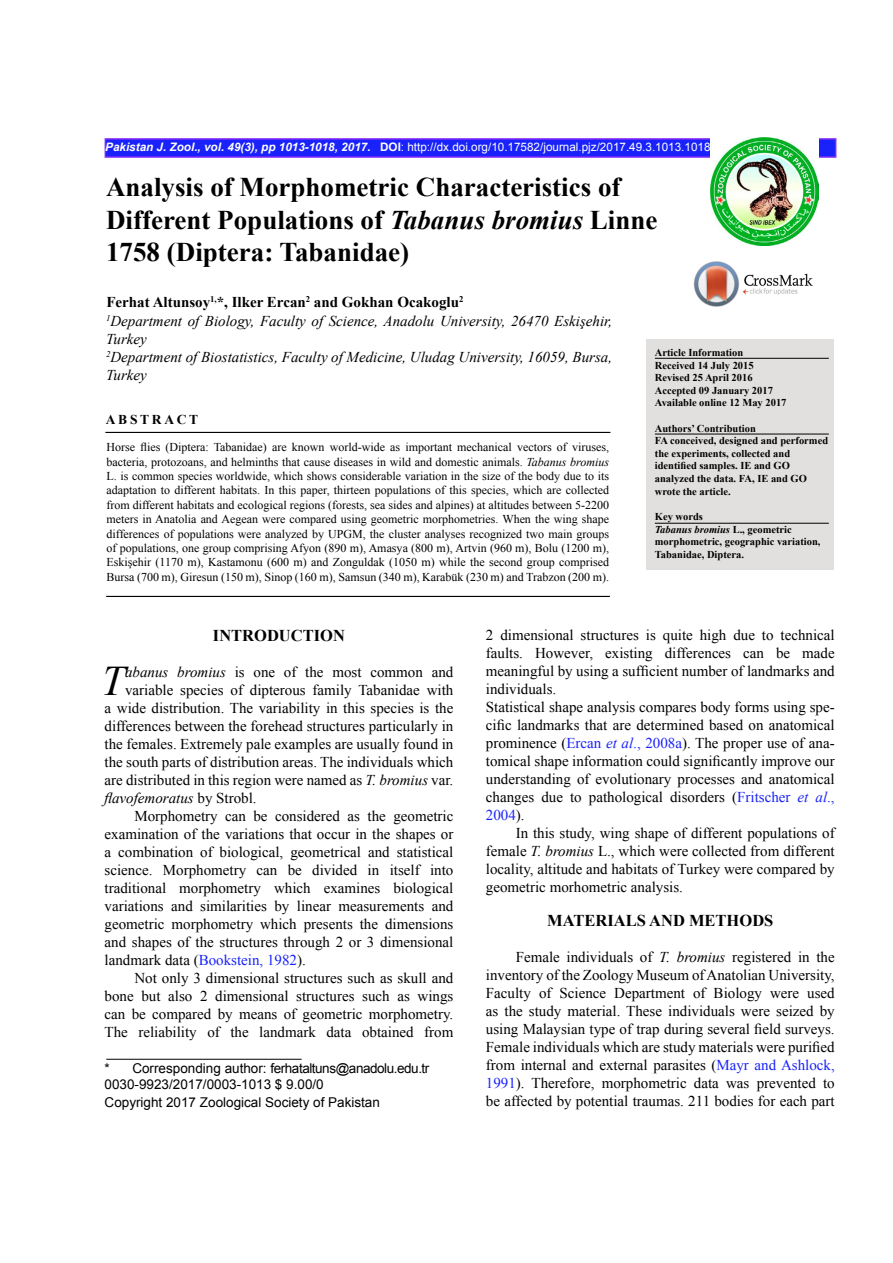
<style>
.page{position:relative;width:893px;height:1263px;background:#fff}
.page>*{position:absolute;margin:0;border:0;box-sizing:border-box;transform-origin:0 0}
.t1{font:italic 42.15px "Times New Roman";color:#000}
.t2{font:700 27px/32.4px "Times New Roman";color:#000}
.t3{font:700 16.5px "Times New Roman";color:#000}
.t4{font:15px/18px "Times New Roman";color:#000;text-align:justify}
.t5{font:italic 15px/18.3px "Times New Roman";color:#000}
.t6{font:13.5px/16.2px "Arial";color:#000}
.t7{font:700 13.5px "Times New Roman";letter-spacing:.2em;color:#000}
.t8{font:12px/14.4px "Times New Roman";color:#000;text-align:justify}
.t9{font:11.7px "Arial";color:#fff}
.t10{font:700 10.5px/12.6px "Times New Roman";color:#000}
.s1{font-weight:700;font-style:italic}
.s2{font-weight:700}
.s3{font-style:italic}
.s4{font-weight:700;font-style:normal}
.s5{font-style:normal}
.s6{color:#1922fb}
.s7{font-style:italic;color:#1922fb}
</style>
<div class="page">
<img style="left:694px;top:261px;width:119px;height:45px">
<div style="left:105px;top:138px;width:731px;height:20px;background:#1922fb;border:2px solid #8027fb"></div>
<img style="left:710px;top:138px;width:108px;height:108px">
<div style="left:646px;top:339px;width:187px;height:231px;background:#e2e0df"></div>
<hr style="left:655px;top:434px;width:174px;height:1px;background:#000">
<hr style="left:105px;top:432px;width:505px;height:1px;background:#000">
<hr style="left:106px;top:596px;width:504px;height:1px;background:#000">
<hr style="left:655px;top:358px;width:174px;height:1px;background:#000">
<hr style="left:106px;top:1059px;width:196px;height:1px;background:#000">
<hr style="left:655px;top:523px;width:174px;height:1px;background:#000">
<p class="t9" style="left:105px;top:140px;width:607px"><span class="s1">Pakistan J. Zool., vol. 49(3), pp 1013-1018, 2017.</span> <span class="s2">DOI</span>: http://dx.doi.org/10.17582/journal.pjz/2017.49.3.1013.1018</p>
<h2 class="t2" style="left:106px;top:171px;width:553px">Analysis of Morphometric Characteristics of<br>Different Populations of <span class="s3">Tabanus bromius</span> Linne<br>1758 (Diptera: Tabanidae)</h2>
<p class="t5" style="left:106px;top:292px;width:508px"><span class="s4">Ferhat Altunsoy</span><sup>1,</sup><span class="s4">*, Ilker Ercan</span><sup>2</sup> <span class="s4">and Gokhan Ocakoglu</span><sup>2<br></sup><sup>1</sup>Department of Biology, Faculty of Science, Anadolu University, 26470 Eskişehir, Turkey<br><sup>2</sup>Department of Biostatistics, Faculty of Medicine, Uludag University, 16059, Bursa, Turkey</p>
<p class="t10" style="left:655px;top:346px;width:133px">Article Information<br>Received 14 July 2015<br>Revised 25 April 2016<br>Accepted 09 January 2017<br>Available online 12 May 2017</p>
<p class="t10" style="left:655px;top:422px;width:175px">Authors’ Contribution<br>FA conceived, designed and performed the experiments, collected and identified samples. IE and GO analyzed the data. FA, IE and GO wrote the article.</p>
<p class="t10" style="left:655px;top:510px;width:167px">Key words<br><span class="s3">Tabanus bromius</span> L., geometric morphometric, geographic variation,<br>Tabanidae, Diptera.</p>
<p class="t7" style="left:106px;top:410px;width:94px">ABSTRACT</p>
<p class="t8" style="left:107px;top:440px;width:504px">Horse flies (Diptera: Tabanidae) are known world-wide as important mechanical vectors of viruses, bacteria, protozoans, and helminths that cause diseases in wild and domestic animals. <span class="s3">Tabanus bromius </span>L. is common species worldwide, which shows considerable variation in the size of the body due to its adaptation to different habitats. In this paper, thirteen populations of this species, which are collected from different habitats and ecological regions (forests, sea sides and alpines) at altitudes between 5-2200 meters in Anatolia and Aegean were compared using geometric morphometries. When the wing shape differences of populations were analyzed by UPGM, the cluster analyses recognized two main groups of populations, one group comprising Afyon (890 m), Amasya (800 m), Artvin (960 m), Bolu (1200 m), Eskişehir (1170 m), Kastamonu (600 m) and Zonguldak (1050 m) while the second group comprised Bursa (700 m), Giresun (150 m), Sinop (160 m), Samsun (340 m), Karabük (230 m) and Trabzon (200 m).</p>
<p class="t3" style="left:213px;top:624px;width:133px">INTRODUCTION</p>
<p class="t4" style="left:125px;top:662px;width:330px"><span class="s3">abanus bromius</span> is one of the most common and</p>
<p class="t4" style="left:125px;top:680px;width:330px">variable species of dipterous family Tabanidae with</p>
<p class="t4" style="left:105px;top:698px;width:350px">a wide distribution. The variability in this species is the</p>
<p class="t4" style="left:105px;top:716px;width:350px">differences between the forehead structures particularly in</p>
<p class="t4" style="left:105px;top:734px;width:350px">the females. Extremely pale examples are usually found in</p>
<p class="t4" style="left:105px;top:752px;width:350px">the south parts of distribution areas. The individuals which</p>
<p class="t4" style="left:105px;top:770px;width:350px">are distributed in this region were named as <span class="s3">T. bromius</span> var.</p>
<p class="t5" style="left:105px;top:788px;width:154px">flavofemoratus <span class="s5">by Strobl.</span></p>
<p class="t4" style="left:134px;top:806px;width:321px">Morphometry can be considered as the geometric</p>
<p class="t4" style="left:105px;top:824px;width:350px">examination of the variations that occur in the shapes or</p>
<p class="t4" style="left:105px;top:842px;width:350px">a combination of biological, geometrical and statistical</p>
<p class="t4" style="left:105px;top:860px;width:350px">science. Morphometry can be divided in itself into</p>
<p class="t4" style="left:105px;top:878px;width:350px">traditional morphometry which examines biological</p>
<p class="t4" style="left:105px;top:896px;width:350px">variations and similarities by linear measurements and</p>
<p class="t4" style="left:105px;top:914px;width:350px">geometric morphometry which presents the dimensions</p>
<p class="t4" style="left:105px;top:932px;width:350px">and shapes of the structures through 2 or 3 dimensional</p>
<p class="t4" style="left:105px;top:950px;width:203px">landmark data (<span class="s6">Bookstein, 1982</span>).</p>
<p class="t4" style="left:134px;top:968px;width:320px">Not only 3 dimensional structures such as skull and</p>
<p class="t4" style="left:105px;top:986px;width:350px">bone but also 2 dimensional structures such as wings</p>
<p class="t4" style="left:105px;top:1004px;width:350px">can be compared by means of geometric morphometry.</p>
<p class="t4" style="left:105px;top:1022px;width:350px">The reliability of the landmark data obtained from</p>
<p class="t6" style="left:105px;top:1060px;width:326px">* Corresponding author: ferhataltuns@anadolu.edu.tr<br>0030-9923/2017/0003-1013 $ 9.00/0</p>
<p class="t6" style="left:105px;top:1094px;width:277px">Copyright 2017 Zoological Society of Pakistan</p>
<h1 class="t1" style="left:102px;top:651px;width:25px">T</h1>
<p class="t4" style="left:486px;top:625px;width:350px;text-align:left">2 dimensional structures is quite high due to technical faults. However, existing differences can be made meaningful by using a sufficient number of landmarks and individuals.<br>Statistical shape analysis compares body forms using spe&shy;cific landmarks that are determined based on anatomical prominence (<span class="s6">Ercan</span> <span class="s7">et al</span><span class="s6">., 2008a</span>). The proper use of ana&shy;tomical shape information could significantly improve our understanding of evolutionary processes and anatomical changes due to pathological disorders (<span class="s6">Fritscher</span> <span class="s7">et al</span><span class="s6">., 2004</span>).</p>
<p class="t4" style="left:486px;top:823px;width:350px;text-indent:30px">In this study, wing shape of different populations of female <span class="s3">T. bromius</span> L., which were collected from different locality, altitude and habitats of Turkey were compared by geometric morhometric analysis.</p>
<p class="t3" style="left:547px;top:909px;width:228px">MATERIALS AND METHODS</p>
<p class="t4" style="left:486px;top:948px;width:350px;text-indent:30px">Female individuals of <span class="s3">T. bromius</span> registered in the inventory of the Zoology Museum of Anatolian University, Faculty of Science Department of Biology were used as the study material. These individuals were seized by using Malaysian type of trap during several field surveys.<br>Female individuals which are study materials were purified from internal and external parasites (<span class="s6">Mayr and Ashlock, 1991</span>). Therefore, morphometric data was prevented to be affected by potential traumas. 211 bodies for each part</p>
</div>
